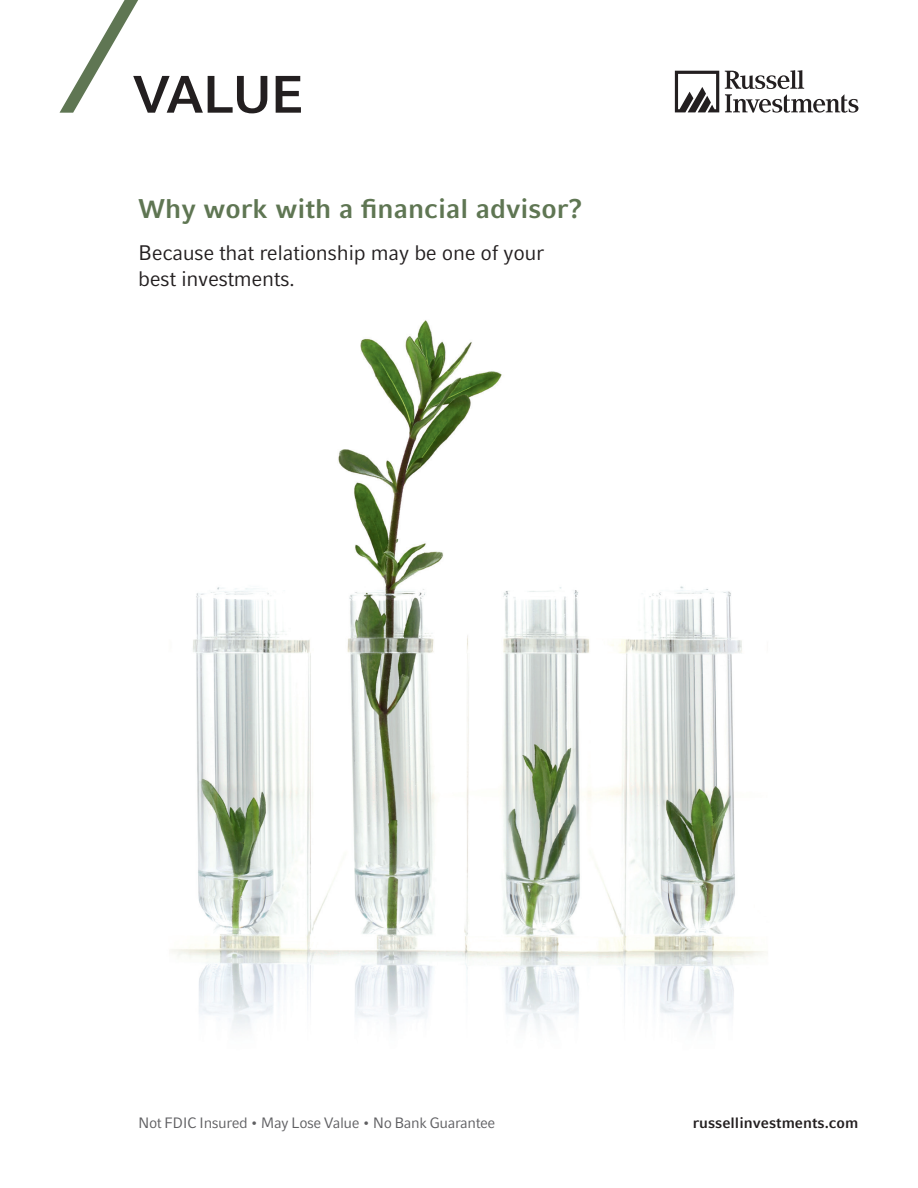
<style>
.page{position:relative;width:918px;height:1188px;background:#fff}
.page>*{position:absolute;margin:0;border:0;box-sizing:border-box;transform-origin:0 0}
.cover_h1{font:700 52.5px "Compatil Fact LT Pro";letter-spacing:-.04em;color:#231f20}
.cover_h2{font:700 27px "Compatil Fact LT Pro";color:#5f7653}
.cover_body{font:21px/25.5px "Compatil Fact LT Pro";letter-spacing:-.02em;color:#231f20}
.cover_disclaimer{font:15px "Compatil Fact LT Pro";letter-spacing:-.03em;color:#5f5f62}
.t1{font:700 15px "Compatil Fact LT Pro";color:#231f20}
</style>
<div class="page">
<img style="left:171px;top:320px;width:597px;height:710px">
<svg style="left:725px;top:70px;width:133px;height:43px"></svg>
<svg style="left:675px;top:71px;width:44px;height:41px"></svg>
<svg style="left:60px;top:0;width:78px;height:113px"></svg>
<p class="cover_h1" style="left:132px;top:63px;width:173px">VALUE</p>
<p class="cover_h2" style="left:138px;top:193px;width:446px">Why work with a financial advisor?</p>
<p class="cover_body" style="left:138px;top:240px;width:408px">Because that relationship may be one of your best investments.</p>
<p class="cover_disclaimer" style="left:138px;top:1115px;width:359px">Not FDIC Insured • May Lose Value • No Bank Guarantee</p>
<p class="t1" style="left:693px;top:1114px;width:167px">russellinvestments.com</p>
</div>
